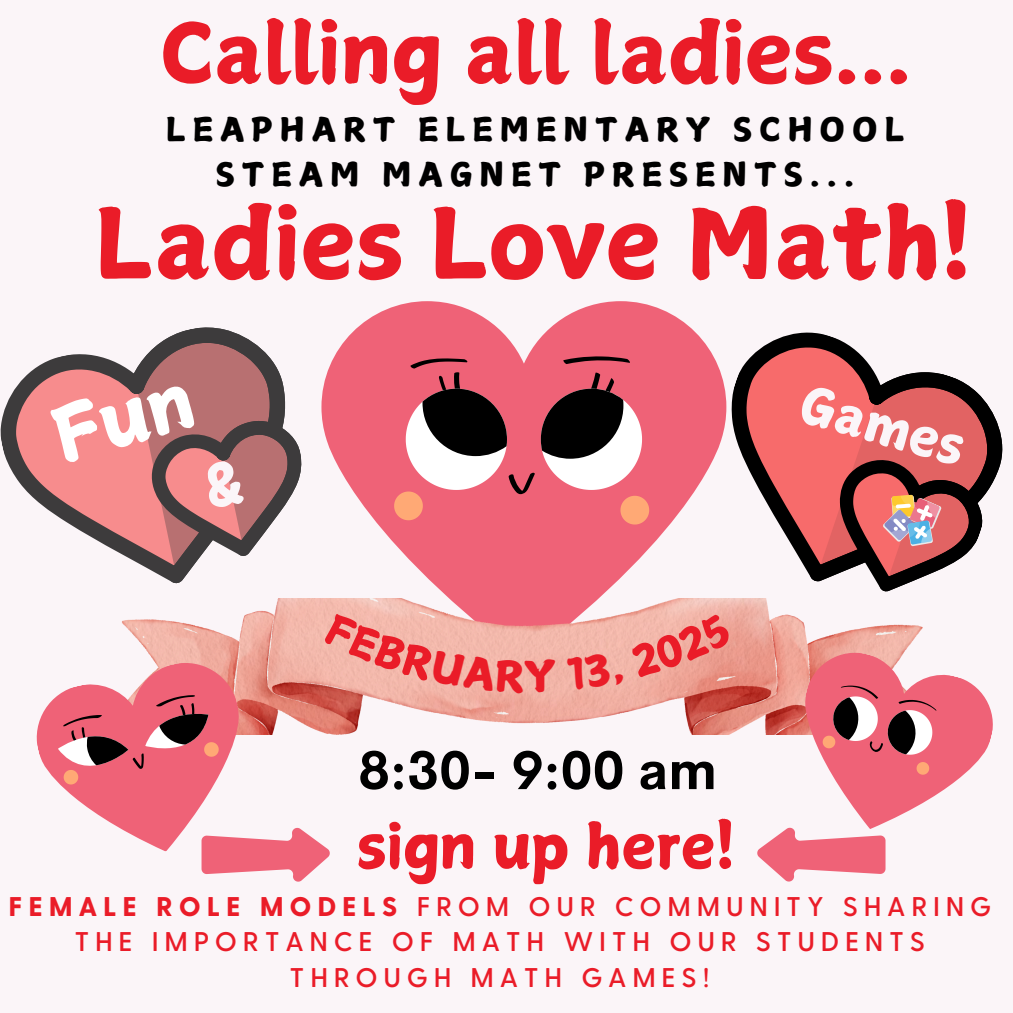
<style>
.page{position:relative;width:1013px;height:1013px;background:#fff}
.page>*{position:absolute;margin:0;border:0;box-sizing:border-box;transform-origin:0 0}
.t1{font:95.12px "Canva Surname Fu";color:#ea1c28}
.t2{font:82px "Canva Surname Fu";color:#ea1c28}
.t3{font:59.5px "Canva Surname Fu";color:#ea1c28}
.t4{font:700 53.75px "Cerebri Sans";color:#000}
.t5{font:51px "Canva Surname Fu";color:#fbf5f8}
.t6{font:32.5px "Canva Surname Fu";letter-spacing:.215em;color:#000}
.t7{font:600 27px/35.6px "Greycliff CF";letter-spacing:.215em;color:#ea1c28;text-align:center}
.s1{font-weight:800}
</style>
<div class="page">
<div style="left:0;top:0;width:1012px;height:1012px;background:#fbf5f8"></div>
<svg style="left:726px;top:332px;width:277px;height:267px"></svg>
<svg style="left:813px;top:447px;width:180px;height:152px"></svg>
<svg style="left:321px;top:301px;width:405px;height:298px;fill:#ef6277"></svg>
<svg style="left:620px;top:496px;width:29px;height:28px"></svg>
<svg style="left:541px;top:372px;width:101px;height:118px"></svg>
<svg style="left:563px;top:356px;width:67px;height:8px"></svg>
<svg style="left:394px;top:358px;width:141px;height:162px"></svg>
<img style="left:122px;top:599px;width:801px;height:135px">
<svg style="left:777px;top:642px;width:216px;height:210px"></svg>
<svg style="left:821px;top:682px;width:116px;height:94px;background:#ca6b78"></svg>
<svg style="left:36px;top:652px;width:229px;height:200px"></svg>
<svg style="left:54px;top:693px;width:166px;height:97px;background:#d06271"></svg>
<svg style="left:201px;top:827px;width:129px;height:54px"></svg>
<svg style="left:0;top:327px;width:318px;height:286px"></svg>
<svg style="left:757px;top:827px;width:128px;height:54px"></svg>
<svg style="left:323px;top:612px;width:233px;height:81px;background:#f1b2a7"></svg>
<div style="left:567px;top:652px;width:57px;height:38px;background:#f2b5a9"></div>
<svg style="left:630px;top:612px;width:103px;height:65px;background:#efad9f"></svg>
<svg style="left:49px;top:383px;width:269px;height:189px"></svg>
<p class="t2" style="left:160px;top:12px;width:753px">Calling all ladies...</p>
<p class="t6" style="left:166px;top:113px;width:740px">LEAPHART ELEMENTARY SCHOOL</p>
<p class="t6" style="left:216px;top:158px;width:640px">STEAM MAGNET PRESENTS...</p>
<p class="t1" style="left:95px;top:196px;width:876px">Ladies Love Math!</p>
<p class="t5" style="left:808px;top:377px;width:170px;rotate:16deg">Games</p>
<h2 class="t4" style="left:358px;top:735px;width:360px">8:30- 9:00 am</h2>
<p class="t3" style="left:357px;top:816px;width:378px">sign up here!</p>
<p class="t7" style="left:8px;top:886px;width:984px"><span class="s1">FEMALE ROLE MODELS</span> FROM OUR COMMUNITY SHARING<br>THE IMPORTANCE OF MATH WITH OUR STUDENTS<br>THROUGH MATH GAMES!</p>
</div>
